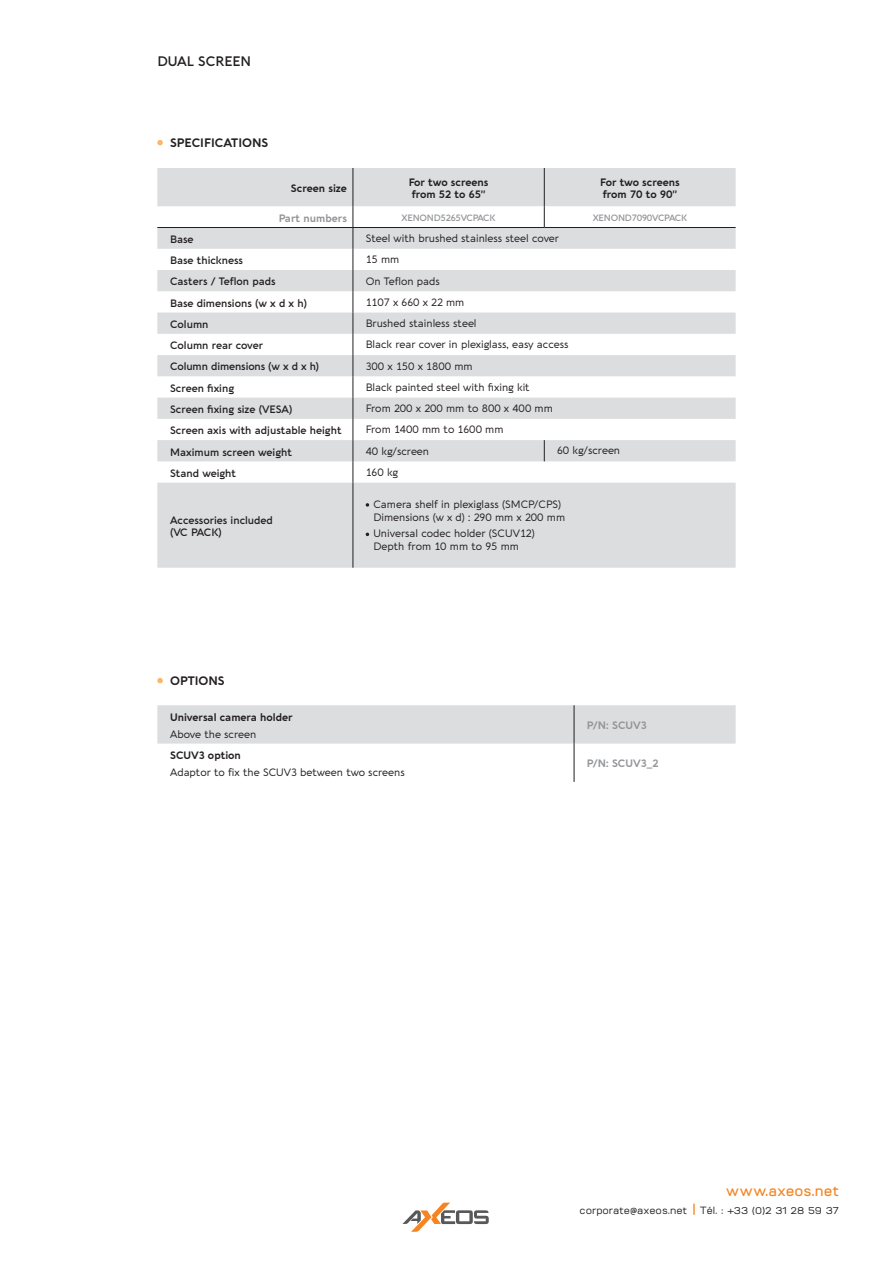
<style>
.page{position:relative;width:893px;height:1263px;background:#fff}
.page>*{position:absolute;margin:0;border:0;box-sizing:border-box;transform-origin:0 0}
.t1{font:600 15px "Vitro";color:#f48522}
.t2{font:600 13.5px "Aquawax Pro";color:#231f20}
.t3{font:700 12px "Aquawax Pro";color:#231f20}
.t4{font:10.5px/12.6px "Aquawax Pro";color:#231f20}
.t5{font:600 10.5px/12.6px "Aquawax Pro";color:#231f20}
.t6{font:700 10.5px/12.6px "Aquawax Pro";color:#231f20}
.t7{font:500 10.5px "Vitro";color:#231f20}
.t8{font:700 10.5px "Aquawax Pro";color:#939598}
.t9{font:600 9px "Aquawax Pro";letter-spacing:-.02em;color:#939598}
.s1{font-weight:600;font-size:15px;color:#f48522}
</style>
<div class="page">
<svg style="left:403px;top:1202px;width:86px;height:30px"></svg>
<svg style="left:157px;top:140px;width:6px;height:5px"></svg>
<svg style="left:157px;top:678px;width:6px;height:5px"></svg>
<svg style="left:157px;top:168px;width:579px;height:400px;fill:#dcdddf"></svg>
<hr style="left:353px;top:168px;width:1px;height:38px;background:#231f20">
<svg style="left:353px;top:206px;width:1px;height:277px"></svg>
<hr style="left:353px;top:483px;width:1px;height:85px;background:#231f20">
<hr style="left:157px;top:227px;width:196px;height:1px;background:#231f20">
<hr style="left:353px;top:227px;width:191px;height:1px;background:#231f20">
<hr style="left:544px;top:227px;width:192px;height:1px;background:#231f20">
<hr style="left:544px;top:168px;width:1px;height:38px;background:#231f20">
<svg style="left:544px;top:206px;width:1px;height:21px"></svg>
<svg style="left:544px;top:440px;width:1px;height:21px"></svg>
<svg style="left:366px;top:503px;width:3px;height:4px"></svg>
<div style="left:157px;top:705px;width:579px;height:38px;background:#dcdddf"></div>
<hr style="left:574px;top:705px;width:1px;height:38px;background:#231f20">
<hr style="left:574px;top:743px;width:1px;height:39px;background:#231f20">
<p class="t2" style="left:157px;top:51px;width:95px">DUAL SCREEN</p>
<p class="t3" style="left:170px;top:134px;width:100px">SPECIFICATIONS</p>
<p class="t6" style="left:291px;top:181px;width:57px">Screen size</p>
<p class="t6" style="left:409px;top:175px;width:81px">For two screens from 52 to 65’’</p>
<p class="t6" style="left:600px;top:175px;width:81px">For two screens from 70 to 90’’</p>
<p class="t8" style="left:279px;top:210px;width:70px">Part numbers</p>
<p class="t9" style="left:401px;top:211px;width:96px">XENOND5265VCPACK</p>
<p class="t9" style="left:593px;top:211px;width:96px">XENOND7090VCPACK</p>
<p class="t5" style="left:170px;top:232px;width:25px">Base</p>
<p class="t4" style="left:366px;top:231px;width:195px">Steel with brushed stainless steel cover</p>
<p class="t5" style="left:170px;top:253px;width:74px">Base thickness</p>
<p class="t4" style="left:366px;top:253px;width:35px">15 mm</p>
<p class="t5" style="left:170px;top:275px;width:107px">Casters / Teflon pads</p>
<p class="t4" style="left:366px;top:274px;width:76px">On Teflon pads</p>
<p class="t5" style="left:170px;top:296px;width:138px">Base dimensions (w x d x h)</p>
<p class="t4" style="left:366px;top:295px;width:100px">1107 x 660 x 22 mm</p>
<p class="t5" style="left:170px;top:317px;width:40px">Column</p>
<p class="t4" style="left:366px;top:316px;width:112px">Brushed stainless steel</p>
<p class="t5" style="left:170px;top:339px;width:94px">Column rear cover</p>
<p class="t4" style="left:366px;top:338px;width:204px">Black rear cover in plexiglass, easy access</p>
<p class="t5" style="left:170px;top:360px;width:151px">Column dimensions (w x d x h)</p>
<p class="t4" style="left:366px;top:359px;width:108px">300 x 150 x 1800 mm</p>
<p class="t5" style="left:170px;top:381px;width:66px">Screen fixing</p>
<p class="t4" style="left:366px;top:380px;width:166px">Black painted steel with fixing kit</p>
<p class="t5" style="left:170px;top:402px;width:124px">Screen fixing size (VESA)</p>
<p class="t4" style="left:366px;top:401px;width:189px">From 200 x 200 mm to 800 x 400 mm</p>
<p class="t5" style="left:170px;top:424px;width:173px">Screen axis with adjustable height</p>
<p class="t4" style="left:366px;top:423px;width:139px">From 1400 mm to 1600 mm</p>
<p class="t5" style="left:170px;top:445px;width:123px">Maximum screen weight</p>
<p class="t4" style="left:366px;top:444px;width:65px">40 kg/screen</p>
<p class="t4" style="left:557px;top:443px;width:65px">60 kg/screen</p>
<p class="t5" style="left:170px;top:466px;width:68px">Stand weight</p>
<p class="t4" style="left:366px;top:465px;width:34px">160 kg</p>
<p class="t5" style="left:170px;top:513px;width:104px">Accessories included (VC PACK)</p>
<p class="t4" style="left:373px;top:497px;width:193px">Camera shelf in plexiglass (SMCP/CPS)<br>Dimensions (w x d) : 290 mm x 200 mm</p>
<p class="t4" style="left:373px;top:527px;width:163px">Universal codec holder (SCUV12)<br>Depth from 10 mm to 95 mm</p>
<p class="t3" style="left:170px;top:671px;width:56px">OPTIONS</p>
<p class="t6" style="left:170px;top:710px;width:124px">Universal camera holder</p>
<p class="t4" style="left:170px;top:727px;width:88px">Above the screen</p>
<p class="t6" style="left:170px;top:748px;width:72px">SCUV3 option</p>
<p class="t4" style="left:170px;top:765px;width:236px">Adaptor to fix the SCUV3 between two screens</p>
<p class="t8" style="left:587px;top:717px;width:61px">P/N: SCUV3</p>
<p class="t8" style="left:587px;top:756px;width:73px">P/N: SCUV3_2</p>
<h1 class="t1" style="left:726px;top:1182px;width:115px">www.axeos.net</h1>
<p class="t7" style="left:580px;top:1204px;width:261px">corporate@axeos.net <span class="s1">|</span> Tél. : +33 (0)2 31 28 59 37</p>
</div>
